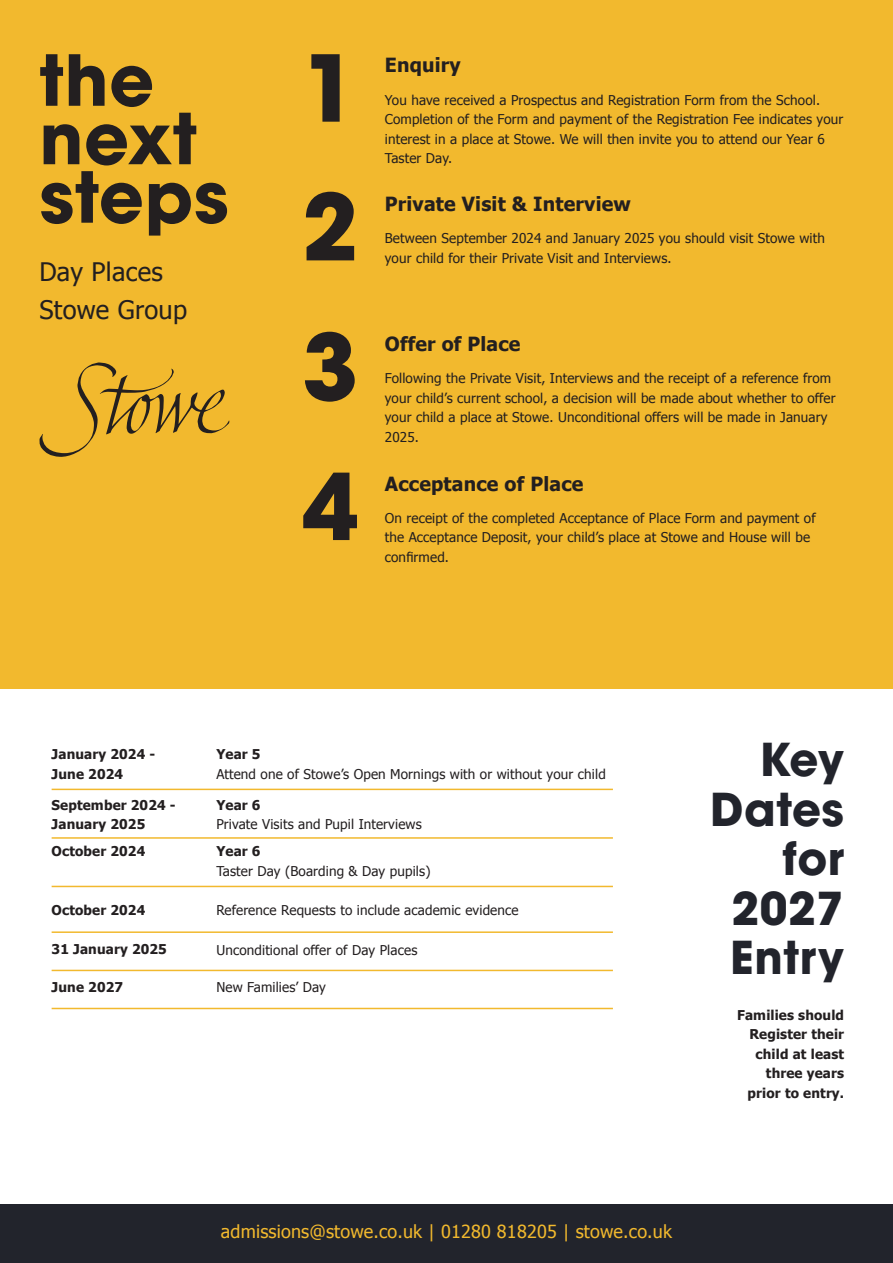
<style>
.page{position:relative;width:893px;height:1263px;background:#fff}
.page>*{position:absolute;margin:0;border:0;box-sizing:border-box;transform-origin:0 0}
.t1{font:700 91.2px "ITC Avant Garde Pro";color:#231f20}
.t2{font:700 69.6px/58.5px "ITC Avant Garde Pro";letter-spacing:.01em;color:#231f20}
.t3{font:700 45px/49.5px "ITC Avant Garde Pro";letter-spacing:.01em;color:#22242c;text-align:right}
.t4{font:25.5px/37.5px "Tahoma";letter-spacing:.01em;color:#231f20}
.t5{font:700 19.5px "Tahoma";letter-spacing:.01em;color:#231f20}
.t6{font:18px "Tahoma";letter-spacing:.01em;color:#f2b92e}
.t7{font:13.5px/19.5px "Tahoma";letter-spacing:.01em;color:#231f20}
.t8{font:700 13.5px/19.5px "Tahoma";letter-spacing:.01em;color:#231f20}
.s1{font-weight:700}
</style>
<div class="page">
<div style="left:0;top:0;width:893px;height:689px;background:#f2b92e"></div>
<div style="left:0;top:1204px;width:893px;height:59px;background:#22242c"></div>
<hr style="left:52px;top:789px;width:561px;height:1px;background:#f2b92e">
<hr style="left:52px;top:886px;width:561px;height:1px;background:#f2b92e">
<hr style="left:52px;top:970px;width:561px;height:1px;background:#f2b92e">
<hr style="left:52px;top:1008px;width:561px;height:1px;background:#f2b92e">
<hr style="left:52px;top:837px;width:561px;height:2px;background:#f2b92e">
<hr style="left:52px;top:931px;width:561px;height:2px;background:#f2b92e">
<svg style="left:39px;top:362px;width:190px;height:95px"></svg>
<p class="t2" style="left:39px;top:50px;width:191px">the next steps</p>
<p class="t4" style="left:39px;top:252px;width:149px">Day Places<br>Stowe Group</p>
<p class="t1" style="left:302px;top:27px;width:58px">1</p>
<p class="t1" style="left:302px;top:166px;width:58px">2</p>
<p class="t1" style="left:302px;top:306px;width:58px">3</p>
<p class="t1" style="left:302px;top:445px;width:58px">4</p>
<p class="t5" style="left:385px;top:52px;width:77px">Enquiry</p>
<p class="t7" style="left:385px;top:89px;width:460px">You have received a Prospectus and Registration Form from the School.<br>Completion of the Form and payment of the Registration Fee indicates your interest in a place at Stowe. We will then invite you to attend our Year 6<br>Taster Day.</p>
<p class="t5" style="left:385px;top:190px;width:248px">Private Visit &amp; Interview</p>
<p class="t7" style="left:385px;top:228px;width:442px">Between September 2024 and January 2025 you should visit Stowe with your child for their Private Visit and Interviews.</p>
<p class="t5" style="left:385px;top:330px;width:137px">Offer of Place</p>
<p class="t7" style="left:385px;top:368px;width:452px">Following the Private Visit, Interviews and the receipt of a reference from your child’s current school, a decision will be made about whether to offer your child a place at Stowe. Unconditional offers will be made in January 2025.</p>
<p class="t5" style="left:385px;top:470px;width:200px">Acceptance of Place</p>
<p class="t7" style="left:385px;top:508px;width:432px">On receipt of the completed Acceptance of Place Form and payment of the Acceptance Deposit, your child’s place at Stowe and House will be confirmed.</p>
<p class="t8" style="left:52px;top:744px;width:105px">January 2024 -<br>June 2024</p>
<p class="t7" style="left:216px;top:744px;width:391px"><span class="s1">Year 5<br></span>Attend one of Stowe’s Open Mornings with or without your child</p>
<p class="t8" style="left:52px;top:794px;width:126px">September 2024 -<br>January 2025</p>
<p class="t7" style="left:216px;top:794px;width:207px"><span class="s1">Year 6<br></span>Private Visits and Pupil Interviews</p>
<p class="t8" style="left:52px;top:841px;width:95px">October 2024</p>
<p class="t7" style="left:216px;top:841px;width:216px"><span class="s1">Year 6<br></span>Taster Day (Boarding &amp; Day pupils)</p>
<p class="t8" style="left:52px;top:900px;width:95px">October 2024</p>
<p class="t8" style="left:52px;top:939px;width:117px">31 January 2025</p>
<p class="t8" style="left:52px;top:976px;width:73px">June 2027</p>
<p class="t7" style="left:216px;top:900px;width:304px">Reference Requests to include academic evidence</p>
<p class="t7" style="left:216px;top:940px;width:203px">Unconditional offer of Day Places</p>
<p class="t7" style="left:216px;top:977px;width:111px">New Families’ Day</p>
<p class="t3" style="left:710px;top:734px;width:135px">Key<br>Dates for<br>2027<br>Entry</p>
<p class="t8" style="left:737px;top:1004px;width:108px;text-align:right">Families should<br>Register their child at least three years prior to entry.</p>
<p class="t6" style="left:221px;top:1219px;width:452px">admissions@stowe.co.uk | 01280 818205 | stowe.co.uk</p>
</div>
